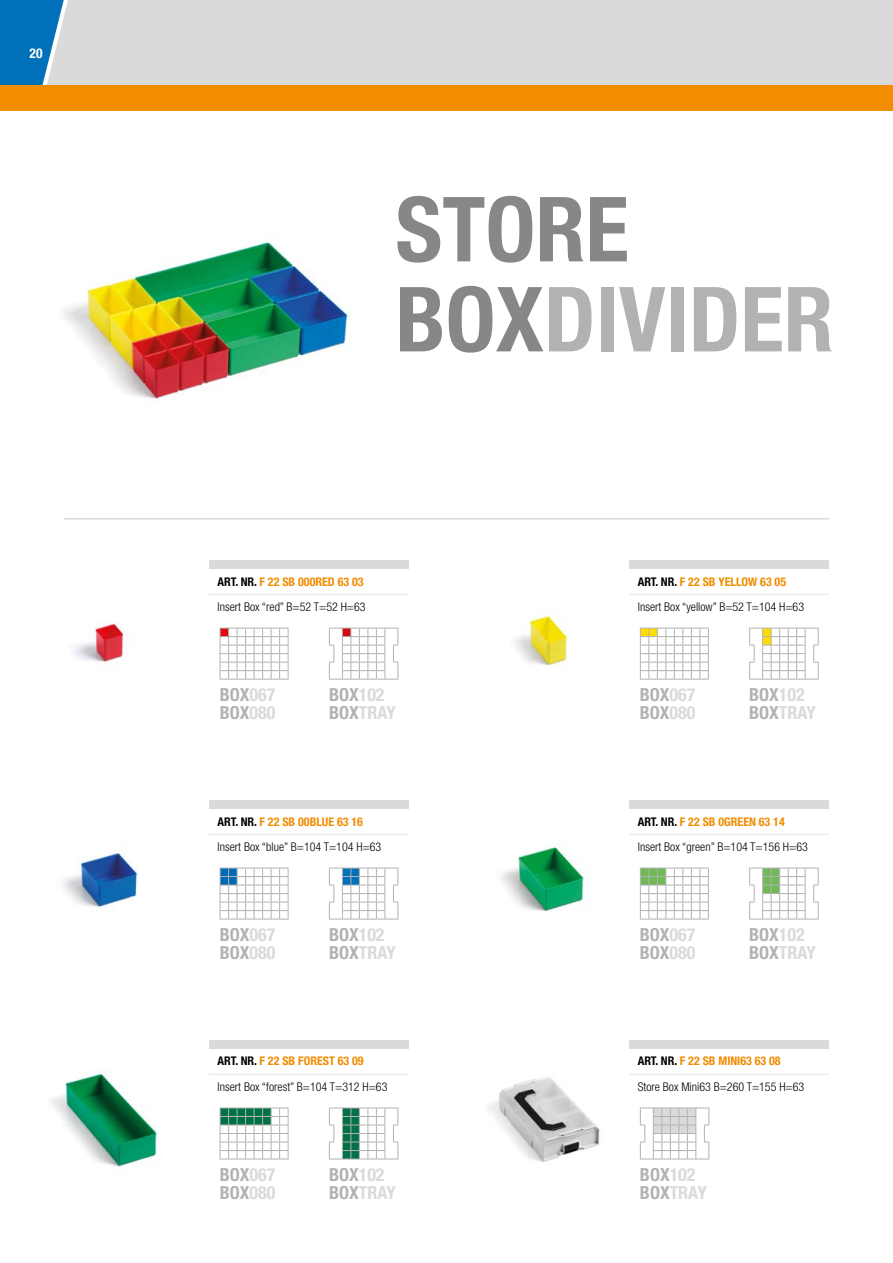
<style>
.page{position:relative;width:893px;height:1263px;background:#fff}
.page>*{position:absolute;margin:0;border:0;box-sizing:border-box;transform-origin:0 0}
.t1{font:700 condensed 90px/90px "Helvetica Neue LT Std";color:#878787}
.t2{font:700 condensed 18px/18px "Helvetica Neue LT Std";color:#dadada}
.t3{font:700 condensed 18px/18px "Helvetica Neue LT Std";color:#b3b2b2}
.t4{font:700 13.5px "Helvetica Neue LT Std Bold Cn CE";color:#fff}
.t5{font:300 condensed 12px/26px "Helvetica Neue LT Std";color:#000}
.s1{color:#b3b2b2}
.s2{font-weight:700}
.s3{font-weight:700;color:#f28c00}
.s4{color:#dadada}
</style>
<div class="page">
<div style="left:0;top:0;width:47px;height:85px;background:#0070ba"></div>
<div style="left:47px;top:0;width:846px;height:85px;background:#dadada"></div>
<div style="left:0;top:85px;width:893px;height:26px;background:#f28c00"></div>
<svg style="left:640px;top:1107px;width:69px;height:53px"></svg>
<svg style="left:220px;top:1107px;width:69px;height:53px"></svg>
<svg style="left:329px;top:1107px;width:70px;height:53px"></svg>
<svg style="left:220px;top:868px;width:69px;height:52px"></svg>
<svg style="left:329px;top:868px;width:70px;height:52px"></svg>
<svg style="left:640px;top:868px;width:69px;height:52px"></svg>
<svg style="left:749px;top:868px;width:70px;height:52px"></svg>
<svg style="left:640px;top:628px;width:69px;height:52px"></svg>
<svg style="left:749px;top:628px;width:70px;height:52px"></svg>
<hr style="left:64px;top:518px;width:765px;height:1px;background:#dadada">
<img style="left:63px;top:242px;width:289px;height:157px">
<svg style="left:220px;top:628px;width:69px;height:52px"></svg>
<svg style="left:329px;top:628px;width:70px;height:52px"></svg>
<img style="left:515px;top:611px;width:53px;height:58px">
<img style="left:63px;top:852px;width:75px;height:55px">
<img style="left:500px;top:841px;width:85px;height:70px">
<img style="left:51px;top:1073px;width:107px;height:94px">
<img style="left:489px;top:1077px;width:111px;height:85px">
<img style="left:74px;top:623px;width:50px;height:39px">
<div style="left:209px;top:560px;width:200px;height:9px;background:#dadada"></div>
<hr style="left:209px;top:594px;width:200px;height:1px;background:#ededed">
<div style="left:629px;top:560px;width:200px;height:9px;background:#dadada"></div>
<hr style="left:629px;top:594px;width:200px;height:1px;background:#ededed">
<div style="left:209px;top:800px;width:200px;height:9px;background:#dadada"></div>
<hr style="left:209px;top:834px;width:200px;height:1px;background:#ededed">
<div style="left:629px;top:800px;width:200px;height:9px;background:#dadada"></div>
<hr style="left:629px;top:834px;width:200px;height:1px;background:#ededed">
<div style="left:209px;top:1040px;width:200px;height:9px;background:#dadada"></div>
<hr style="left:209px;top:1073px;width:200px;height:2px;background:#ededed">
<div style="left:629px;top:1040px;width:200px;height:9px;background:#dadada"></div>
<hr style="left:629px;top:1073px;width:200px;height:2px;background:#ededed">
<p class="t4" style="left:30px;top:45px;width:14px">20</p>
<h1 class="t1" style="left:395px;top:183px;width:440px">STORE<br>BOX<span class="s1">DIVIDER</span></h1>
<p class="t5" style="left:218px;top:568px;width:150px"><span class="s2">ART. NR.</span> <span class="s3">F 22 SB 000RED 63 03<br></span>Insert Box “red” B=52 T=52 H=63</p>
<p class="t5" style="left:638px;top:568px;width:168px"><span class="s2">ART. NR.</span> <span class="s3">F 22 SB YELLOW 63 05<br></span>Insert Box “yellow” B=52 T=104 H=63</p>
<h2 class="t3" style="left:220px;top:686px;width:57px">BOX<span class="s4">067<br></span>BOX<span class="s4">080</span></h2>
<h2 class="t3" style="left:640px;top:686px;width:57px">BOX<span class="s4">067<br></span>BOX<span class="s4">080</span></h2>
<h2 class="t2" style="left:329px;top:686px;width:68px"><span class="s1">BOX</span>102<br><span class="s1">BOX</span>TRAY</h2>
<h2 class="t2" style="left:749px;top:686px;width:68px"><span class="s1">BOX</span>102<br><span class="s1">BOX</span>TRAY</h2>
<p class="t5" style="left:218px;top:808px;width:165px"><span class="s2">ART. NR.</span> <span class="s3">F 22 SB 00BLUE 63 16<br></span>Insert Box “blue” B=104 T=104 H=63</p>
<p class="t5" style="left:638px;top:808px;width:172px"><span class="s2">ART. NR.</span> <span class="s3">F 22 SB 0GREEN 63 14<br></span>Insert Box “green” B=104 T=156 H=63</p>
<h2 class="t3" style="left:220px;top:926px;width:57px">BOX<span class="s4">067<br></span>BOX<span class="s4">080</span></h2>
<h2 class="t3" style="left:640px;top:926px;width:57px">BOX<span class="s4">067<br></span>BOX<span class="s4">080</span></h2>
<h2 class="t2" style="left:329px;top:926px;width:68px"><span class="s1">BOX</span>102<br><span class="s1">BOX</span>TRAY</h2>
<h2 class="t2" style="left:749px;top:926px;width:68px"><span class="s1">BOX</span>102<br><span class="s1">BOX</span>TRAY</h2>
<p class="t5" style="left:218px;top:1048px;width:171px"><span class="s2">ART. NR.</span> <span class="s3">F 22 SB FOREST 63 09<br></span>Insert Box “forest” B=104 T=312 H=63</p>
<p class="t5" style="left:638px;top:1048px;width:168px"><span class="s2">ART. NR.</span> <span class="s3">F 22 SB MINI63 63 08<br></span>Store Box Mini63 B=260 T=155 H=63</p>
<h2 class="t3" style="left:220px;top:1165px;width:57px">BOX<span class="s4">067<br></span>BOX<span class="s4">080</span></h2>
<h2 class="t2" style="left:329px;top:1165px;width:68px"><span class="s1">BOX</span>102<br><span class="s1">BOX</span>TRAY</h2>
<h2 class="t2" style="left:640px;top:1165px;width:68px"><span class="s1">BOX</span>102<br><span class="s1">BOX</span>TRAY</h2>
</div>
